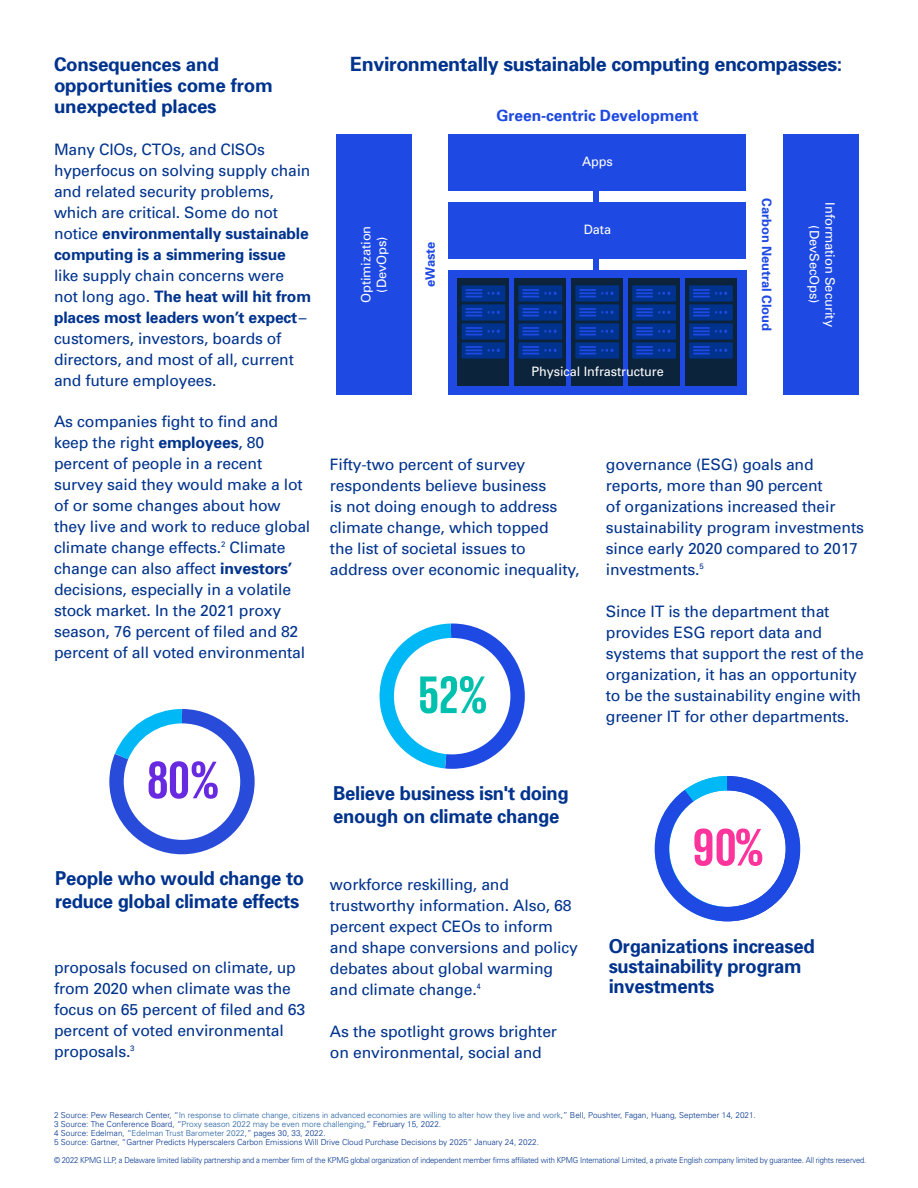
<style>
.page{position:relative;width:918px;height:1188px;background:#fff}
.page>*{position:absolute;margin:0;border:0;box-sizing:border-box;transform-origin:0 0}
.t1{font:700 54px "KPMG";color:#672ae1}
.t2{font:700 54px "KPMG";color:#fd349c}
.t3{font:700 54px "KPMG";color:#00c0ae}
.t4{font:700 19.65px "Univers";letter-spacing:-.02em;color:#00338d}
.t5{font:700 19.2px/22.8px "Univers";letter-spacing:-.015em;color:#00338d;scale:.96 1}
.t6{font:700 18.75px/21px "Univers";letter-spacing:-.01em;color:#00338d}
.t7{font:15.75px/21px "Univers";letter-spacing:-.01em;color:#00338d}
.t8{font:700 15.6px "Univers";letter-spacing:-.005em;color:#1e49e2}
.t9{font:12.9px/15.5px "Univers";letter-spacing:-.005em;color:#fff;text-align:center}
.t10{font:700 12.9px "Univers";letter-spacing:-.005em;color:#1e49e2}
.t11{font:300 8.25px/9px "Univers";color:#00338d}
.t12{font:300 8.25px "Univers";letter-spacing:-.02em;color:#00338d;scale:.92 1}
.s1{font-weight:700}
.s2{color:#215e9e}
</style>
<div class="page">
<div style="left:449px;top:270px;width:298px;height:125px;background:#1e49e2"></div>
<div style="left:458px;top:278px;width:51px;height:107px;background:#0c233c"></div>
<div style="left:462px;top:285px;width:43px;height:17px;background:#00338d"></div>
<svg style="left:465px;top:289px;width:35px;height:8px"></svg>
<div style="left:462px;top:304px;width:43px;height:17px;background:#00338d"></div>
<svg style="left:465px;top:308px;width:35px;height:8px"></svg>
<div style="left:462px;top:323px;width:43px;height:17px;background:#00338d"></div>
<svg style="left:465px;top:327px;width:35px;height:8px"></svg>
<div style="left:462px;top:342px;width:43px;height:17px;background:#00338d"></div>
<svg style="left:465px;top:346px;width:35px;height:8px"></svg>
<div style="left:514px;top:278px;width:52px;height:107px;background:#0c233c"></div>
<div style="left:518px;top:285px;width:44px;height:17px;background:#00338d"></div>
<svg style="left:522px;top:289px;width:35px;height:8px"></svg>
<div style="left:518px;top:304px;width:44px;height:17px;background:#00338d"></div>
<svg style="left:522px;top:308px;width:35px;height:8px"></svg>
<div style="left:518px;top:323px;width:44px;height:17px;background:#00338d"></div>
<svg style="left:522px;top:327px;width:35px;height:8px"></svg>
<div style="left:518px;top:342px;width:44px;height:17px;background:#00338d"></div>
<svg style="left:522px;top:346px;width:35px;height:8px"></svg>
<div style="left:571px;top:278px;width:52px;height:107px;background:#0c233c"></div>
<div style="left:575px;top:285px;width:44px;height:17px;background:#00338d"></div>
<svg style="left:579px;top:289px;width:35px;height:8px"></svg>
<div style="left:575px;top:304px;width:44px;height:17px;background:#00338d"></div>
<svg style="left:579px;top:308px;width:35px;height:8px"></svg>
<div style="left:575px;top:323px;width:44px;height:17px;background:#00338d"></div>
<svg style="left:579px;top:327px;width:35px;height:8px"></svg>
<div style="left:575px;top:342px;width:44px;height:17px;background:#00338d"></div>
<svg style="left:579px;top:346px;width:35px;height:8px"></svg>
<div style="left:628px;top:278px;width:52px;height:107px;background:#0c233c"></div>
<div style="left:632px;top:285px;width:44px;height:17px;background:#00338d"></div>
<svg style="left:636px;top:289px;width:34px;height:8px"></svg>
<div style="left:632px;top:304px;width:44px;height:17px;background:#00338d"></div>
<svg style="left:636px;top:308px;width:34px;height:8px"></svg>
<div style="left:632px;top:323px;width:44px;height:17px;background:#00338d"></div>
<svg style="left:636px;top:327px;width:34px;height:8px"></svg>
<div style="left:632px;top:342px;width:44px;height:17px;background:#00338d"></div>
<svg style="left:636px;top:346px;width:34px;height:8px"></svg>
<div style="left:685px;top:278px;width:52px;height:107px;background:#0c233c"></div>
<div style="left:689px;top:285px;width:44px;height:17px;background:#00338d"></div>
<svg style="left:693px;top:289px;width:34px;height:8px"></svg>
<div style="left:689px;top:304px;width:44px;height:17px;background:#00338d"></div>
<svg style="left:693px;top:308px;width:34px;height:8px"></svg>
<div style="left:689px;top:323px;width:44px;height:17px;background:#00338d"></div>
<svg style="left:693px;top:327px;width:34px;height:8px"></svg>
<div style="left:689px;top:342px;width:44px;height:17px;background:#00338d"></div>
<svg style="left:693px;top:346px;width:34px;height:8px"></svg>
<div style="left:449px;top:134px;width:297px;height:57px;background:#1e49e2"></div>
<div style="left:449px;top:202px;width:297px;height:57px;background:#1e49e2"></div>
<div style="left:336px;top:135px;width:75px;height:260px;background:#1e49e2"></div>
<div style="left:783px;top:135px;width:75px;height:260px;background:#1e49e2"></div>
<div style="left:593px;top:183px;width:6px;height:91px;background:#1e49e2"></div>
<svg style="left:109px;top:709px;width:146px;height:146px"></svg>
<svg style="left:654px;top:776px;width:147px;height:146px"></svg>
<svg style="left:379px;top:623px;width:146px;height:146px"></svg>
<p class="t6" style="left:54px;top:53px;width:220px">Consequences and opportunities come from unexpected places</p>
<p class="t7" style="left:54px;top:139px;width:258px">Many CIOs, CTOs, and CISOs hyperfocus on solving supply chain and related security problems, which are critical. Some do not notice <span class="s1">environmentally sustainable computing is a simmering issue</span></p>
<p class="t7" style="left:54px;top:265px;width:259px">like supply chain concerns were not long ago. <span class="s1">The heat will hit from places most leaders won’t expect</span>– customers, investors, boards of directors, and most of all, current and future employees.</p>
<p class="t7" style="left:54px;top:411px;width:258px">As companies fight to find and keep the right <span class="s1">employees</span>, 80 percent of people in a recent survey said they would make a lot of or some changes about how they live and work to reduce global climate change effects.<sup>2</sup> Climate change can also affect <span class="s1">investors’ </span>decisions, especially in a volatile stock market. In the 2021 proxy season, 76 percent of filed and 82 percent of all voted environmental</p>
<h1 class="t1" style="left:147px;top:753px;width:74px">80%</h1>
<p class="t5" style="left:55px;top:866px;width:261px">People who would change to reduce global climate effects</p>
<p class="t7" style="left:54px;top:957px;width:253px">proposals focused on climate, up from 2020 when climate was the focus on 65 percent of filed and 63 percent of voted environmental proposals.<sup>3</sup></p>
<p class="t4" style="left:350px;top:52px;width:494px">Environmentally sustainable computing encompasses:</p>
<p class="t8" style="left:497px;top:105px;width:203px">Green-centric Development</p>
<p class="t9" style="left:358px;top:303px;width:79px;rotate:-90deg">Optimization (DevOps)</p>
<p class="t10" style="left:422px;top:287px;width:47px;rotate:-90deg">eWaste</p>
<p class="t9" style="left:582px;top:154px;width:32px">Apps</p>
<p class="t9" style="left:584px;top:221px;width:29px">Data</p>
<p class="t9" style="left:531px;top:364px;width:134px">Physical Infrastructure</p>
<p class="t10" style="left:775px;top:198px;width:134px;rotate:90deg">Carbon Neutral Cloud</p>
<p class="t9" style="left:838px;top:202px;width:126px;rotate:90deg">Information Security (DevSecOps)</p>
<p class="t7" style="left:330px;top:453px;width:251px">Fifty-two percent of survey respondents believe business<br>is not doing enough to address climate change, which topped<br>the list of societal issues to address over economic inequality,</p>
<h1 class="t3" style="left:418px;top:668px;width:71px">52%</h1>
<p class="t5" style="left:333px;top:781px;width:247px">Believe business isn't doing enough on climate change</p>
<p class="t7" style="left:330px;top:873px;width:250px">workforce reskilling, and trustworthy information. Also, 68 percent expect CEOs to inform and shape conversions and policy debates about global warming and climate change.<sup>4</sup></p>
<p class="t7" style="left:330px;top:1020px;width:229px">As the spotlight grows brighter on environmental, social and</p>
<p class="t7" style="left:606px;top:453px;width:260px">governance (ESG) goals and reports, more than 90 percent<br>of organizations increased their sustainability program investments since early 2020 compared to 2017 investments.<sup>5</sup></p>
<p class="t7" style="left:606px;top:600px;width:260px">Since IT is the department that provides ESG report data and systems that support the rest of the organization, it has an opportunity to be the sustainability engine with greener IT for other departments.</p>
<h1 class="t2" style="left:693px;top:820px;width:72px">90%</h1>
<p class="t5" style="left:609px;top:935px;width:216px;line-height:20.4px">Organizations increased sustainability program investments</p>
<p class="t11" style="left:54px;top:1110px;width:703px">2 Source: Pew Research Center, “<span class="s2">In response to climate change, citizens in advanced economies are willing to alter how they live and work</span>,” Bell, Poushter, Fagan, Huang, September 14, 2021.<br>3 Source: The Conference Board, “<span class="s2">Proxy season 2022 may be even more challenging</span>,” February 15, 2022.<br>4 Source: Edelman, “<span class="s2">Edelman Trust Barometer 2022</span>,” pages 30, 33, 2022.<br>5 Source: Gartner, “Gartner Predicts Hyperscalers Carbon Emissions Will Drive Cloud Purchase Decisions by 2025” January 24, 2022.</p>
<p class="t12" style="left:54px;top:1155px;width:884px">© 2022 KPMG LLP, a Delaware limited liability partnership and a member firm of the KPMG global organization of independent member firms affiliated with KPMG International Limited, a private English company limited by guarantee. All rights reserved.</p>
</div>
